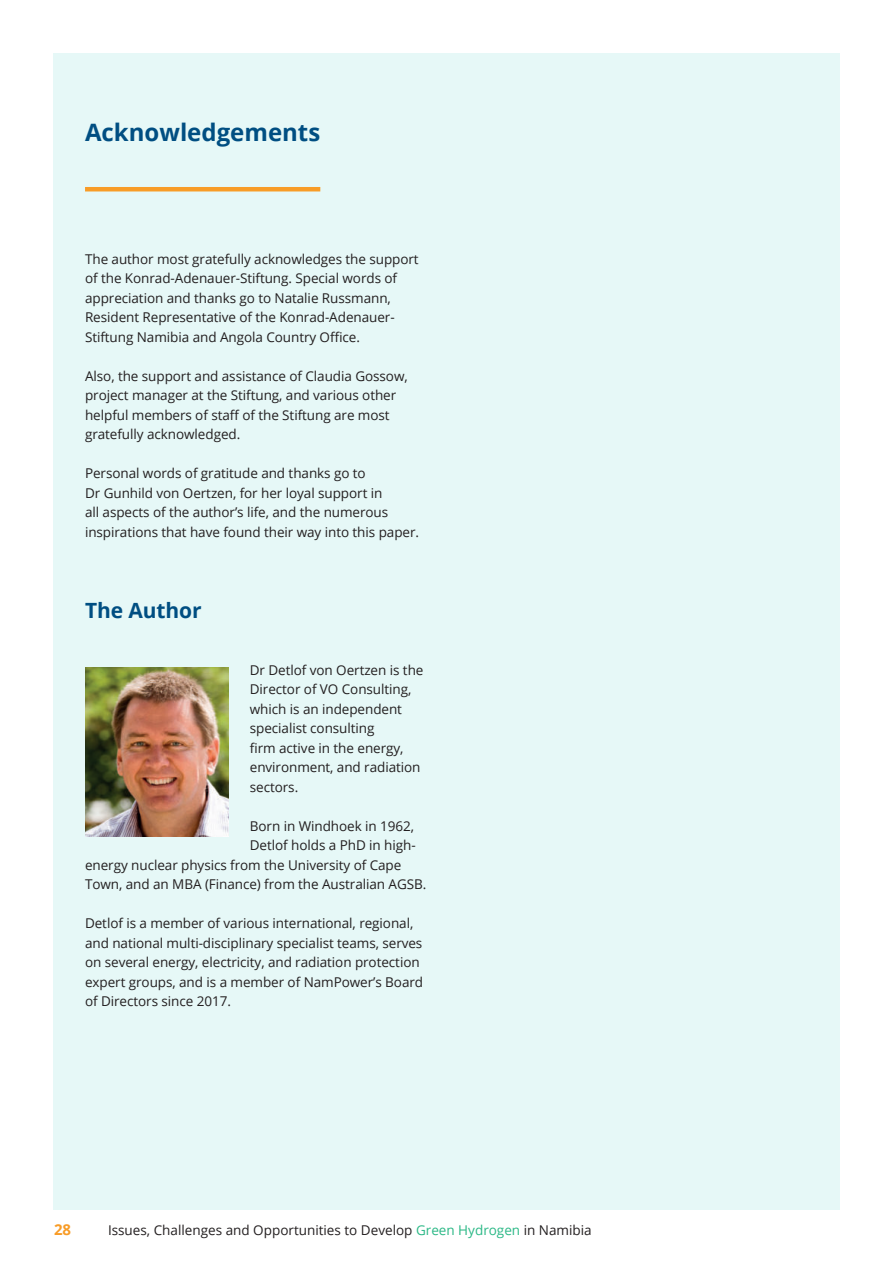
<style>
.page{position:relative;width:893px;height:1263px;background:#fff}
.page>*{position:absolute;margin:0;border:0;box-sizing:border-box;transform-origin:0 0}
.t1{font:700 24px "Open Sans";color:#004e82}
.t2{font:700 21px "Open Sans";letter-spacing:-.005em;color:#004e82}
.t3{font:700 15px "Open Sans";color:#f89c27}
.t4{font:13.5px/19.5px "Open Sans";letter-spacing:-.005em;color:#231f20}
.s1{color:#2bb886}
</style>
<div class="page">
<div style="left:53px;top:53px;width:787px;height:1157px;background:#e6f8f7"></div>
<hr style="left:85px;top:187px;width:235px;height:4px;background:#f89c27">
<img style="left:85px;top:668px;width:144px;height:168px">
<h1 class="t1" style="left:85px;top:122px;width:237px">Acknowledgements</h1>
<p class="t4" style="left:85px;top:251px;width:335px">The author most gratefully acknowledges the support of the Konrad-Adenauer-Stiftung. Special words of appreciation and thanks go to Natalie Russmann, Resident Representative of the Konrad-Adenauer-Stiftung Namibia and Angola Country Office.</p>
<p class="t4" style="left:85px;top:368px;width:324px">Also, the support and assistance of Claudia Gossow, project manager at the Stiftung, and various other helpful members of staff of the Stiftung are most gratefully acknowledged.</p>
<p class="t4" style="left:85px;top:465px;width:336px">Personal words of gratitude and thanks go to<br>Dr Gunhild von Oertzen, for her loyal support in<br>all aspects of the author’s life, and the numerous inspirations that have found their way into this paper.</p>
<h2 class="t2" style="left:85px;top:602px;width:118px">The Author</h2>
<p class="t4" style="left:250px;top:662px;width:175px">Dr Detlof von Oertzen is the<br>Director of VO Consulting, which is an independent specialist consulting<br>firm active in the energy, environment, and radiation sectors.</p>
<p class="t4" style="left:250px;top:817px;width:166px">Born in Windhoek in 1962,</p>
<p class="t4" style="left:250px;top:837px;width:167px">Detlof holds a PhD in high-</p>
<p class="t4" style="left:85px;top:856px;width:318px">energy nuclear physics from the University of Cape</p>
<p class="t4" style="left:85px;top:876px;width:343px">Town, and an MBA (Finance) from the Australian AGSB.</p>
<p class="t4" style="left:85px;top:915px;width:340px">Detlof is a member of various international, regional, and national multi-disciplinary specialist teams, serves on several energy, electricity, and radiation protection expert groups, and is a member of NamPower’s Board of Directors since 2017.</p>
<p class="t3" style="left:54px;top:1224px;width:19px">28</p>
<p class="t4" style="left:108px;top:1221px;width:485px">Issues, Challenges and Opportunities to Develop <span class="s1">Green Hydrogen</span> in Namibia</p>
</div>
